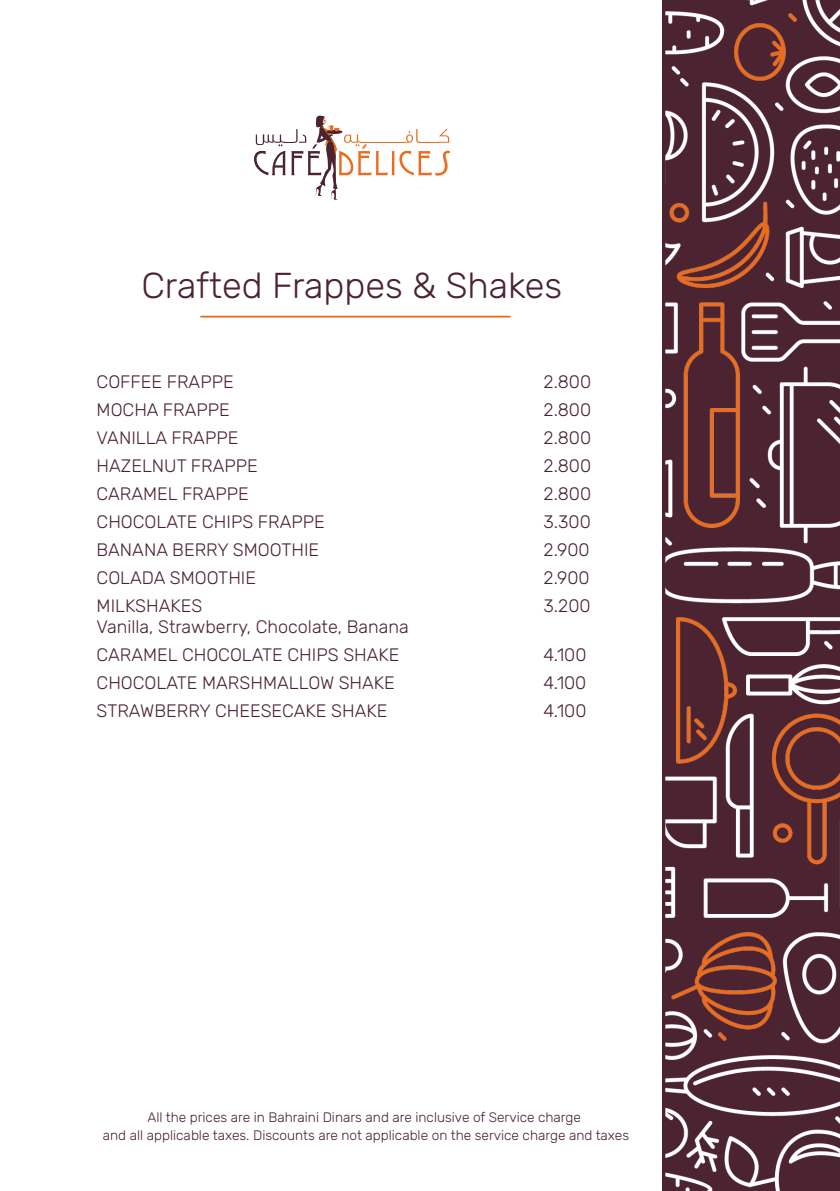
<style>
.page{position:relative;width:840px;height:1191px;background:#fff}
.page>*{position:absolute;margin:0;border:0;box-sizing:border-box;transform-origin:0 0}
.t1{font:300 36px "Rubik";color:#4b2331}
.t2{font:300 18px/28px "Rubik";color:#4b2331}
.t3{font:300 13.8px/17.6px "Rubik";color:#4a2231;text-align:center}
</style>
<div class="page">
<img style="left:665px;top:0;width:174px;height:1191px">
<svg style="left:254px;top:115px;width:195px;height:85px"></svg>
<svg style="left:200px;top:316px;width:310px;height:1px"></svg>
<h1 class="t1" style="left:141px;top:260px;width:422px">Crafted Frappes &amp; Shakes</h1>
<p class="t2" style="left:97px;top:368px;width:138px">COFFEE FRAPPE</p>
<p class="t2" style="left:543px;top:368px;width:49px">2.800</p>
<p class="t2" style="left:97px;top:396px;width:134px">MOCHA FRAPPE</p>
<p class="t2" style="left:543px;top:396px;width:49px">2.800</p>
<p class="t2" style="left:97px;top:424px;width:143px">VANILLA FRAPPE</p>
<p class="t2" style="left:543px;top:424px;width:49px">2.800</p>
<p class="t2" style="left:97px;top:452px;width:163px">HAZELNUT FRAPPE</p>
<p class="t2" style="left:543px;top:452px;width:49px">2.800</p>
<p class="t2" style="left:97px;top:480px;width:154px">CARAMEL FRAPPE</p>
<p class="t2" style="left:543px;top:480px;width:49px">2.800</p>
<p class="t2" style="left:97px;top:508px;width:229px">CHOCOLATE CHIPS FRAPPE</p>
<p class="t2" style="left:543px;top:508px;width:49px">3.300</p>
<p class="t2" style="left:97px;top:536px;width:224px">BANANA BERRY SMOOTHIE</p>
<p class="t2" style="left:543px;top:536px;width:48px">2.900</p>
<p class="t2" style="left:97px;top:564px;width:161px">COLADA SMOOTHIE</p>
<p class="t2" style="left:543px;top:564px;width:48px">2.900</p>
<p class="t2" style="left:97px;top:592px;width:107px">MILKSHAKES</p>
<p class="t2" style="left:543px;top:592px;width:48px">3.200</p>
<p class="t2" style="left:97px;top:614px;width:313px">Vanilla, Strawberry, Chocolate, Banana<br>CARAMEL CHOCOLATE CHIPS SHAKE</p>
<p class="t2" style="left:543px;top:642px;width:44px">4.100</p>
<p class="t2" style="left:97px;top:670px;width:300px">CHOCOLATE MARSHMALLOW SHAKE</p>
<p class="t2" style="left:543px;top:670px;width:44px">4.100</p>
<p class="t2" style="left:97px;top:698px;width:292px">STRAWBERRY CHEESECAKE SHAKE</p>
<p class="t2" style="left:543px;top:698px;width:44px">4.100</p>
<p class="t3" style="left:103px;top:1109px;width:527px">All the prices are in Bahraini Dinars and are inclusive of Service charge<br>and all applicable taxes. Discounts are not applicable on the service charge and taxes</p>
</div>
